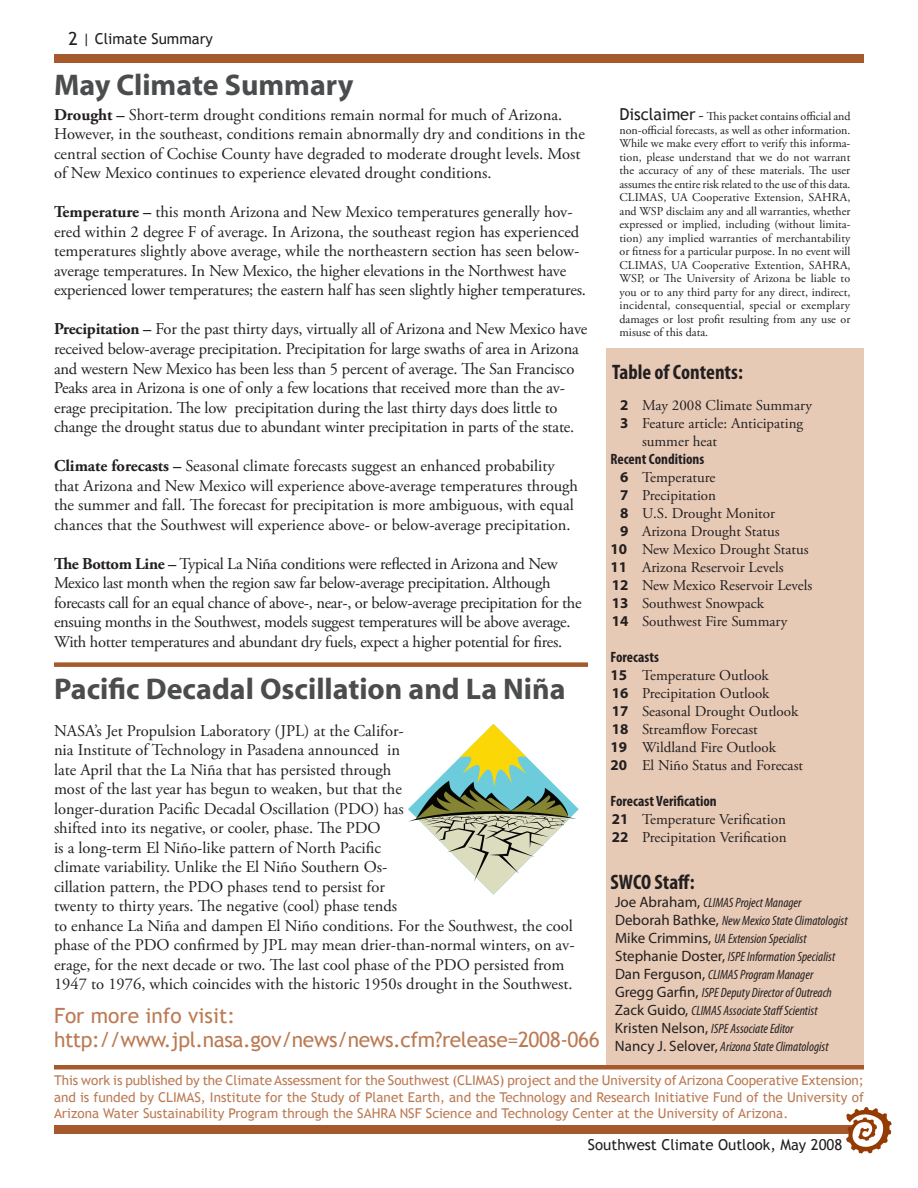
<style>
.page{position:relative;width:918px;height:1188px;background:#fff}
.page>*{position:absolute;margin:0;border:0;box-sizing:border-box;transform-origin:0 0}
.t1{font:700 30px "Myriad";color:#4b4c4d}
.t2{font:21px/24px "Trebuchet MS";letter-spacing:-.02em;color:#bb7a53}
.t3{font:700 condensed 21px "Myriad Pro";color:#231f20}
.t4{font:16.5px/19.5px "Adobe Garamond Pro";color:#231f20}
.t5{font:16.5px/19.5px "Adobe Garamond Pro";letter-spacing:-.02em;color:#231f20}
.t6{font:15px/18px "Adobe Garamond Pro";color:#231f20}
.t7{font:15px "Trebuchet MS";color:#231f20}
.t8{font:700 condensed 15px "Myriad Pro";color:#231f20}
.t9{font:italic condensed 13.5px/18px "Myriad Pro";color:#231f20}
.t10{font:13.5px/16.2px "Trebuchet MS";color:#bb7a53;text-align:justify}
.t11{font:12px/13.5px "Adobe Garamond Pro";color:#231f20;text-align:justify}
.s1{font-size:18px}
.s2{font-weight:700}
.s3{font-family:"Trebuchet MS";font-size:16.5px}
.s4{font-size:16.5px}
.s5{font-family:"Myriad Pro";font-weight:700}
.s6{font-style:normal;font-stretch:normal;font-size:15px}
</style>
<div class="page">
<div style="left:54px;top:1125px;width:810px;height:9px;background:#a6592b"></div>
<svg style="left:846px;top:1107px;width:46px;height:46px"></svg>
<div style="left:54px;top:54px;width:810px;height:9px;background:#a6592b"></div>
<div style="left:606px;top:348px;width:258px;height:719px;background:#e7cab6"></div>
<svg style="left:54px;top:662px;width:534px;height:5px;background:#ae683f"></svg>
<svg style="left:54px;top:1065px;width:810px;height:5px;background:#ae6940"></svg>
<svg style="left:408px;top:724px;width:171px;height:171px"></svg>
<p class="t7" style="left:69px;top:30px;width:146px"><span class="s1">2</span> | Climate Summary</p>
<h1 class="t1" style="left:54px;top:69px;width:301px">May Climate Summary</h1>
<p class="t4" style="left:54px;top:106px;width:532px"><span class="s2">Drought –</span> Short-term drought conditions remain normal for much of Arizona.<br>However, in the southeast, conditions remain abnormally dry and conditions in the central section of Cochise County have degraded to moderate drought levels. Most of New Mexico continues to experience elevated drought conditions.</p>
<p class="t4" style="left:54px;top:203px;width:534px"><span class="s2">Temperature –</span> this month Arizona and New Mexico temperatures generally hov&shy;ered within 2 degree F of average. In Arizona, the southeast region has experienced temperatures slightly above average, while the northeastern section has seen below&shy;average temperatures. In New Mexico, the higher elevations in the Northwest have experienced lower temperatures; the eastern half has seen slightly higher temperatures.</p>
<p class="t4" style="left:54px;top:320px;width:535px"><span class="s2">Precipitation –</span> For the past thirty days, virtually all of Arizona and New Mexico have received below-average precipitation. Precipitation for large swaths of area in Arizona and western New Mexico has been less than 5 percent of average. The San Francisco Peaks area in Arizona is one of only a few locations that received more than the av&shy;erage precipitation. The low precipitation during the last thirty days does little to change the drought status due to abundant winter precipitation in parts of the state.</p>
<p class="t4" style="left:54px;top:457px;width:525px"><span class="s2">Climate forecasts –</span> Seasonal climate forecasts suggest an enhanced probability that Arizona and New Mexico will experience above-average temperatures through the summer and fall. The forecast for precipitation is more ambiguous, with equal chances that the Southwest will experience above- or below-average precipitation.</p>
<p class="t5" style="left:54px;top:554px;width:529px"><span class="s2">The Bottom Line –</span> Typical La Niña conditions were reflected in Arizona and New Mexico last month when the region saw far below-average precipitation. Although forecasts call for an equal chance of above-, near-, or below-average precipitation for the ensuing months in the Southwest, models suggest temperatures will be above average.<br>With hotter temperatures and abundant dry fuels, expect a higher potential for fires.</p>
<h1 class="t1" style="left:54px;top:673px;width:513px">Pacific Decadal Oscillation and La Niña</h1>
<p class="t4" style="left:54px;top:721px;width:522px">NASA’s Jet Propulsion Laboratory (JPL) at the Califor-<br>nia Institute of Technology in Pasadena announced in<br>late April that the La Niña that has persisted through<br>most of the last year has begun to weaken, but that the<br>longer-duration Pacific Decadal Oscillation (PDO) has<br>shifted into its negative, or cooler, phase. The PDO<br>is a long-term El Niño-like pattern of North Pacific<br>climate variability. Unlike the El Niño Southern Os-<br>cillation pattern, the PDO phases tend to persist for<br>twenty to thirty years. The negative (cool) phase tends<br>to enhance La Niña and dampen El Niño conditions. For the Southwest, the cool phase of the PDO confirmed by JPL may mean drier-than-normal winters, on av&shy;erage, for the next decade or two. The last cool phase of the PDO persisted from 1947 to 1976, which coincides with the historic 1950s drought in the Southwest.</p>
<p class="t2" style="left:54px;top:1004px;width:547px">For more info visit: http://www.jpl.nasa.gov/news/news.cfm?release=2008-066</p>
<p class="t11" style="left:620px;top:110px;width:233px"><span class="s3">Disclaimer</span> <span class="s4">-</span> This packet contains official and non-official forecasts, as well as other information.<br>While we make every effort to verify this informa&shy;tion, please understand that we do not warrant the accuracy of any of these materials. The user assumes the entire risk related to the use of this data.<br>CLIMAS, UA Cooperative Extension, SAHRA, and WSP disclaim any and all warranties, whether expressed or implied, including (without limita&shy;tion) any implied warranties of merchantability or fitness for a particular purpose. In no event will CLIMAS, UA Cooperative Extention, SAHRA, WSP, or The University of Arizona be liable to you or to any third party for any direct, indirect, incidental, consequential, special or exemplary damages or lost profit resulting from any use or misuse of this data.</p>
<p class="t3" style="left:612px;top:359px;width:132px">Table of Contents:</p>
<p class="t6" style="left:620px;top:397px;width:193px"><span class="s5">2</span> May 2008 Climate Summary</p>
<p class="t6" style="left:620px;top:415px;width:185px"><span class="s5">3</span> Feature article: Anticipating</p>
<p class="t6" style="left:642px;top:433px;width:77px">summer heat</p>
<p class="t8" style="left:610px;top:450px;width:95px">Recent Conditions</p>
<p class="t6" style="left:620px;top:469px;width:97px"><span class="s5">6</span> Temperature</p>
<p class="t6" style="left:620px;top:487px;width:97px"><span class="s5">7</span> Precipitation</p>
<p class="t6" style="left:620px;top:505px;width:156px"><span class="s5">8</span> U.S. Drought Monitor</p>
<p class="t6" style="left:620px;top:523px;width:161px"><span class="s5">9</span> Arizona Drought Status</p>
<p class="t6" style="left:610px;top:541px;width:200px"><span class="s5">10</span> New Mexico Drought Status</p>
<p class="t6" style="left:610px;top:559px;width:175px"><span class="s5">11</span> Arizona Reservoir Levels</p>
<p class="t6" style="left:612px;top:577px;width:202px"><span class="s5">12</span> New Mexico Reservoir Levels</p>
<p class="t6" style="left:612px;top:595px;width:154px"><span class="s5">13</span> Southwest Snowpack</p>
<p class="t6" style="left:612px;top:613px;width:177px"><span class="s5">14</span> Southwest Fire Summary</p>
<p class="t8" style="left:610px;top:648px;width:50px">Forecasts</p>
<p class="t6" style="left:610px;top:667px;width:194px"><span class="s5">15</span> Temperature Outlook<br><span class="s5">16</span> Precipitation Outlook<br><span class="s5">17</span> Seasonal Drought Outlook<br><span class="s5">18</span> Streamflow Forecast<br><span class="s5">19</span> Wildland Fire Outlook<br><span class="s5">20</span> El Niño Status and Forecast</p>
<p class="t8" style="left:610px;top:792px;width:108px">Forecast Verification</p>
<p class="t6" style="left:612px;top:811px;width:176px"><span class="s5">21</span> Temperature Verification<br><span class="s5">22</span> Precipitation Verification</p>
<p class="t3" style="left:610px;top:869px;width:86px">SWCO Staff:</p>
<p class="t9" style="left:615px;top:893px;width:234px"><span class="s6">Joe Abraham,</span> CLIMAS Project Manager <span class="s6">Deborah Bathke,</span> New Mexico State Climatologist <span class="s6">Mike Crimmins,</span> UA Extension Specialist <span class="s6">Stephanie Doster,</span> ISPE Information Specialist <span class="s6">Dan Ferguson,</span> CLIMAS Program Manager <span class="s6">Gregg Garfin,</span> ISPE Deputy Director of Outreach <span class="s6">Zack Guido,</span> CLIMAS Associate Staff Scientist <span class="s6">Kristen Nelson,</span> ISPE Associate Editor<br><span class="s6">Nancy J. Selover,</span> Arizona State Climatologist</p>
<p class="t10" style="left:54px;top:1073px;width:812px">This work is published by the Climate Assessment for the Southwest (CLIMAS) project and the University of Arizona Cooperative Extension; and is funded by CLIMAS, Institute for the Study of Planet Earth, and the Technology and Research Initiative Fund of the University of Arizona Water Sustainability Program through the SAHRA NSF Science and Technology Center at the University of Arizona.</p>
<p class="t7" style="left:588px;top:1135px;width:256px">Southwest Climate Outlook, May 2008</p>
</div>
